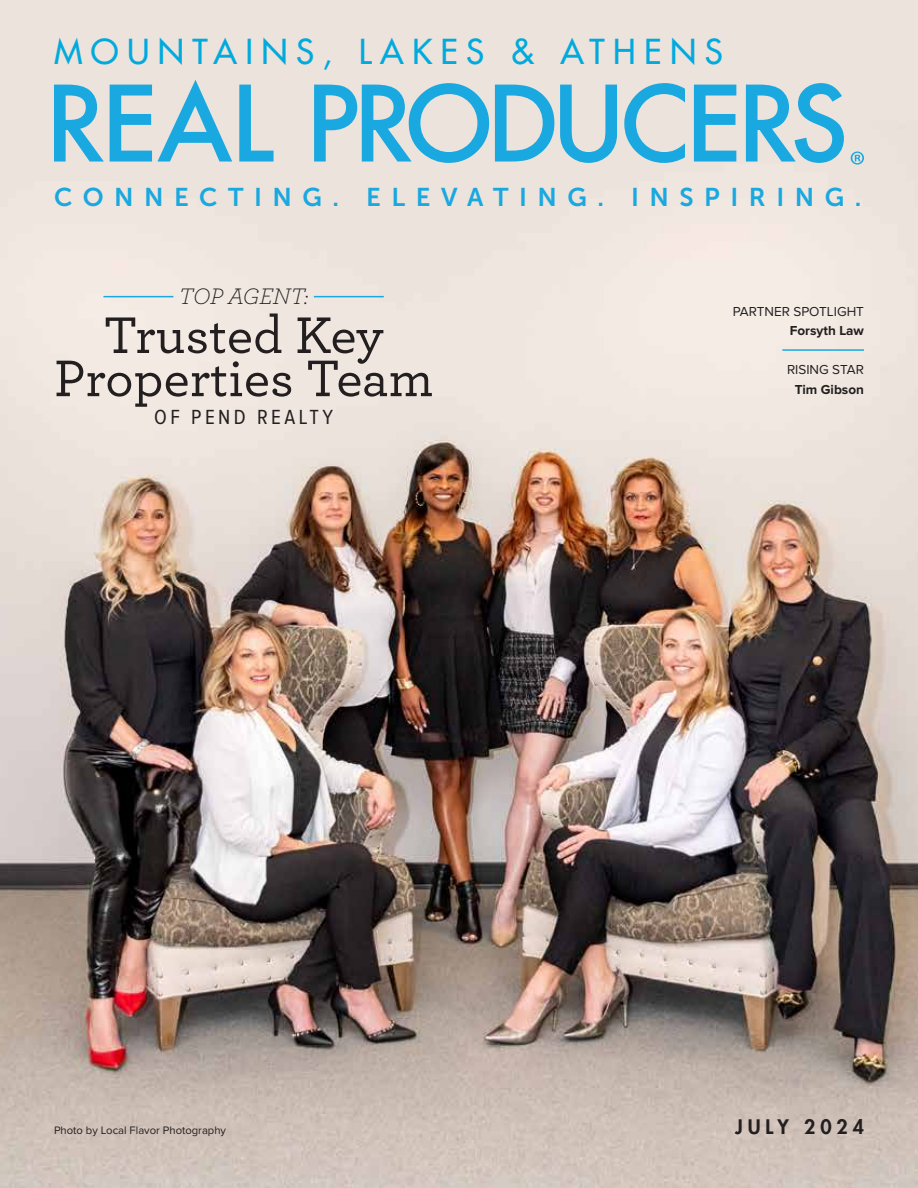
<style>
.page{position:relative;width:918px;height:1188px;background:#fff}
.page>*{position:absolute;margin:0;border:0;box-sizing:border-box;transform-origin:0 0}
.t1{font:500 54px "Archer Pro";color:#231f20}
.t2{font:500 33.45px "Futura Std";letter-spacing:.25em;color:#01aade}
.t3{font:25.65px "Museo Sans 700";letter-spacing:.41em;color:#19a8e0}
.t4{font:italic 300 23.55px "Archer Pro";color:#231f20}
.t5{font:21.15px "Proxima Nova Cond";letter-spacing:.16em;color:#231f20}
.t6{font:800 19.5px "Futura Std";letter-spacing:.25em;color:#231f20}
.t7{font:13.5px "Proxima Nova";color:#231f20}
.t8{font:700 13.5px "Proxima Nova";color:#231f20}
.t9{font:11.25px "Proxima Nova";color:#231f20}
</style>
<div class="page">
<img style="left:0;top:0;width:918px;height:1188px">
<svg style="left:54px;top:85px;width:50px;height:77px"></svg>
<svg style="left:110px;top:80px;width:122px;height:82px"></svg>
<svg style="left:239px;top:85px;width:35px;height:77px"></svg>
<svg style="left:314px;top:83px;width:175px;height:80px"></svg>
<svg style="left:495px;top:85px;width:59px;height:77px"></svg>
<svg style="left:560px;top:85px;width:57px;height:78px"></svg>
<svg style="left:624px;top:83px;width:61px;height:80px"></svg>
<svg style="left:694px;top:85px;width:42px;height:77px"></svg>
<svg style="left:746px;top:83px;width:98px;height:80px"></svg>
<svg style="left:851px;top:152px;width:13px;height:13px"></svg>
<hr style="left:103px;top:296px;width:70px;height:1px;background:#19a8e0">
<hr style="left:314px;top:296px;width:70px;height:1px;background:#19a8e0">
<hr style="left:782px;top:349px;width:82px;height:2px;background:#19a8e0">
<h2 class="t2" style="left:54px;top:30px;width:670px">MOUNTAINS, LAKES &amp; ATHENS</h2>
<p class="t3" style="left:54px;top:183px;width:809px">CONNECTING. ELEVATING. INSPIRING.</p>
<p class="t4" style="left:179px;top:280px;width:131px">TOP AGENT:</p>
<h1 class="t1" style="left:103px;top:296px;width:282px">Trusted Key</h1>
<h1 class="t1" style="left:54px;top:339px;width:381px">Properties Team</h1>
<p class="t5" style="left:154px;top:407px;width:180px">OF PEND REALTY</p>
<p class="t9" style="left:54px;top:1124px;width:174px">Photo by Local Flavor Photography</p>
<p class="t7" style="left:733px;top:304px;width:133px">PARTNER SPOTLIGHT</p>
<p class="t8" style="left:790px;top:325px;width:76px">Forsyth Law</p>
<p class="t7" style="left:787px;top:362px;width:78px">RISING STAR</p>
<p class="t8" style="left:795px;top:383px;width:71px">Tim Gibson</p>
<p class="t6" style="left:735px;top:1114px;width:130px">JULY 2024</p>
</div>
